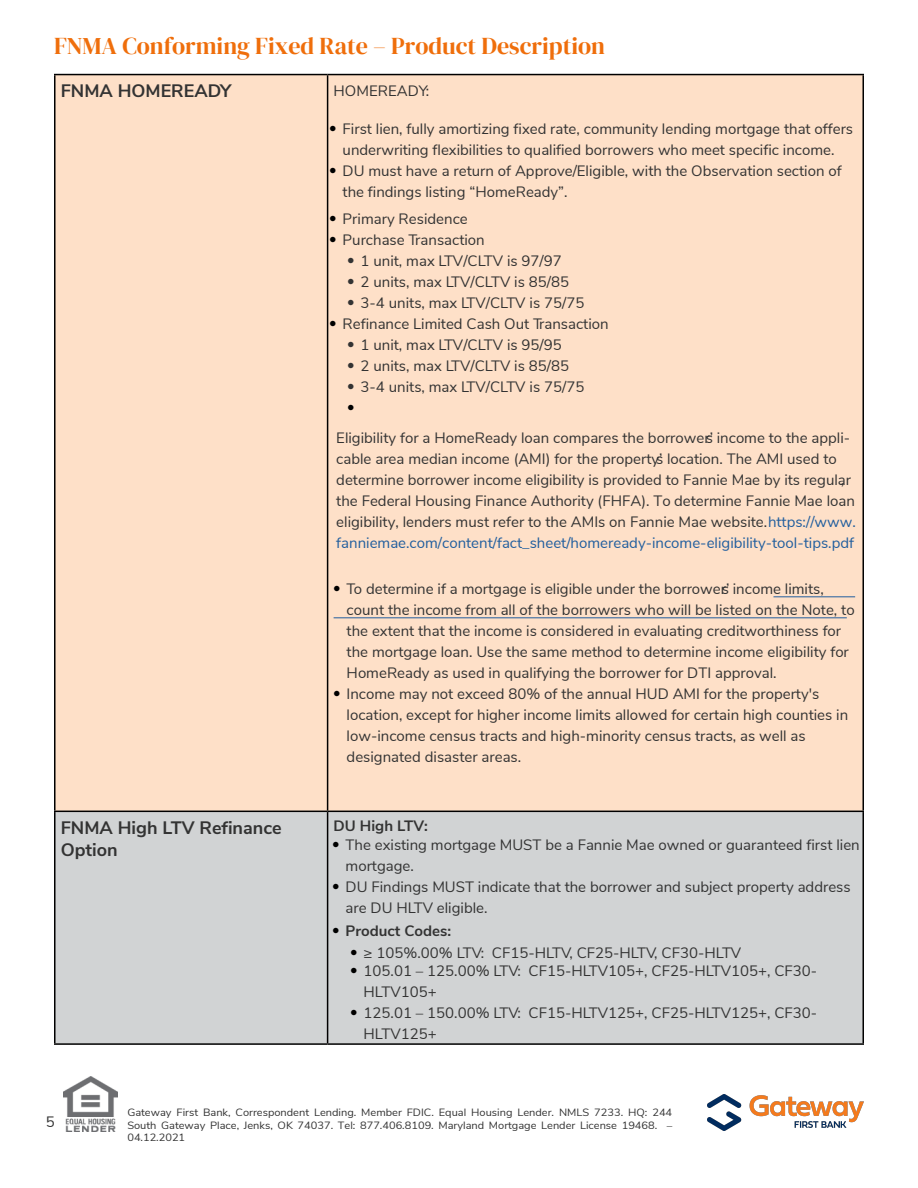
<style>
.page{position:relative;width:918px;height:1188px;background:#fff}
.page>*{position:absolute;margin:0;border:0;box-sizing:border-box;transform-origin:0 0}
.t1{font:24px "DM Serif Display";color:#ef6e0b}
.t2{font:700 18px/21.6px "Nunito Sans";color:#333}
.t3{font:15px/21px "Nunito Sans";color:#333}
.t4{font:700 15px "Nunito Sans";color:#333}
.t5{font:300 15px "Helvetica LT Pro";color:#000}
.t6{font:10.5px/12.6px "Nunito Sans";color:#333;scale:1.05 1}
.t7{font:10.5px "Nunito Sans";color:#333;scale:1.05 1}
.s1{font-family:"Helvetica LT Pro";font-weight:300;color:#000}
.s2{font-style:inherit}
.s3{font-family:"Helvetica LT Pro";font-weight:300}
.s4{color:#215e9e}
</style>
<div class="page">
<div style="left:56px;top:75px;width:806px;height:736px;background:#fee0c8"></div>
<div style="left:56px;top:812px;width:806px;height:231px;background:#d1d3d4"></div>
<hr style="left:54px;top:74px;width:274px;height:1px;background:#000">
<hr style="left:54px;top:75px;width:2px;height:736px;background:#000">
<hr style="left:328px;top:74px;width:536px;height:1px;background:#000">
<hr style="left:327px;top:75px;width:1px;height:736px;background:#000">
<hr style="left:862px;top:75px;width:2px;height:736px;background:#000">
<hr style="left:54px;top:811px;width:274px;height:1px;background:#000">
<hr style="left:54px;top:812px;width:2px;height:231px;background:#000">
<hr style="left:328px;top:811px;width:536px;height:1px;background:#000">
<hr style="left:327px;top:812px;width:1px;height:231px;background:#000">
<hr style="left:862px;top:812px;width:2px;height:231px;background:#000">
<hr style="left:54px;top:1043px;width:274px;height:2px;background:#000">
<hr style="left:328px;top:1043px;width:536px;height:2px;background:#000">
<hr style="left:773px;top:596px;width:82px;height:1px;background:#215e9e">
<hr style="left:334px;top:617px;width:513px;height:1px;background:#215e9e">
<img style="left:707px;top:1095px;width:157px;height:35px">
<img style="left:64px;top:1076px;width:54px;height:56px">
<h1 class="t1" style="left:54px;top:32px;width:553px">FNMA Conforming Fixed Rate – Product Description</h1>
<p class="t2" style="left:61px;top:79px;width:172px">FNMA HOMEREADY</p>
<p class="t3" style="left:334px;top:79px;width:97px">HOMEREADY:</p>
<p class="t3" style="left:329px;top:118px;width:526px;text-align:center"><span class="s1">•</span> First lien, fully amortizing fixed rate, community lending mortgage that offers underwriting flexibilities to qualified borrowers who meet specific income<span class="s2">.</span></p>
<p class="t3" style="left:343px;top:160px;width:501px;text-indent:-14px"><span class="s1">•</span> DU must have a return of Approve/Eligible, with the Observation section of the findings listing “HomeReady”.</p>
<p class="t3" style="left:329px;top:208px;width:140px"><span class="s1">•</span> Primary Residence</p>
<p class="t3" style="left:329px;top:229px;width:157px"><span class="s1">•</span> Purchase Transaction</p>
<p class="t3" style="left:347px;top:250px;width:216px"><span class="s3">•</span> 1 unit, max LTV/CLTV is 97/97</p>
<p class="t3" style="left:347px;top:271px;width:223px"><span class="s3">•</span> 2 units, max LTV/CLTV is 85/85</p>
<p class="t3" style="left:347px;top:292px;width:239px"><span class="s3">•</span> 3-4 units, max LTV/CLTV is 75/75</p>
<p class="t3" style="left:329px;top:313px;width:281px"><span class="s1">•</span> Refinance Limited Cash Out Transaction</p>
<p class="t3" style="left:347px;top:334px;width:216px"><span class="s3">•</span> 1 unit, max LTV/CLTV is 95/95</p>
<p class="t3" style="left:347px;top:355px;width:223px"><span class="s3">•</span> 2 units, max LTV/CLTV is 85/85</p>
<p class="t3" style="left:347px;top:376px;width:239px"><span class="s3">•</span> 3-4 units, max LTV/CLTV is 75/75</p>
<p class="t5" style="left:347px;top:399px;width:9px">•</p>
<p class="t3" style="left:336px;top:426px;width:521px">Eligibility for a HomeReady loan compares the borrower’s income to the appli&shy;cable area median income (AMI) for the property’s location. The AMI used to determine borrower income eligibility is provided to Fannie Mae by its regular, the Federal Housing Finance Authority (FHFA). To determine Fannie Mae loan eligibility, lenders must refer to the AMIs on Fannie Mae website. <span class="s4">https://www. fanniemae.com/content/fact_sheet/homeready-income-eligibility-tool-tips.pdf</span></p>
<p class="t3" style="left:347px;top:578px;width:510px;text-indent:-14px"><span class="s1">•</span> To determine if a mortgage is eligible under the borrower’s income limits, count the income from all of the borrowers who will be listed on the Note, to the extent that the income is considered in evaluating creditworthiness for the mortgage loan. Use the same method to determine income eligibility for HomeReady as used in qualifying the borrower for DTI approval.</p>
<p class="t3" style="left:347px;top:683px;width:503px;text-indent:-13px"><span class="s1">•</span> Income may not exceed 80% of the annual HUD AMI for the property's location, except for higher income limits allowed for certain high counties in low-income census tracts and high-minority census tracts, as well as designated disaster areas.</p>
<p class="t2" style="left:61px;top:816px;width:223px">FNMA High LTV Refinance<br>Option</p>
<p class="t4" style="left:334px;top:815px;width:96px">DU High LTV:</p>
<p class="t3" style="left:346px;top:834px;width:516px;text-indent:-14px"><span class="s1">•</span> The existing mortgage MUST be a Fannie Mae owned or guaranteed first lien mortgage.</p>
<p class="t3" style="left:346px;top:876px;width:507px;text-indent:-14px"><span class="s1">•</span> DU Findings MUST indicate that the borrower and subject property address are DU HLTV eligible.</p>
<p class="t4" style="left:332px;top:920px;width:121px"><span class="s1">•</span> Product Codes:</p>
<p class="t3" style="left:350px;top:942px;width:393px"><span class="s1">•</span> ≥ 105%.00% LTV: CF15-HLTV, CF25-HLTV, CF30-HLTV</p>
<p class="t3" style="left:364px;top:960px;width:455px;text-indent:-14px"><span class="s1">•</span> 105.01 – 125.00% LTV: CF15-HLTV105+, CF25-HLTV105+, CF30-<br>HLTV105+</p>
<p class="t3" style="left:364px;top:1002px;width:455px;text-indent:-14px"><span class="s1">•</span> 125.01 – 150.00% LTV: CF15-HLTV125+, CF25-HLTV125+, CF30-<br>HLTV125+</p>
<p class="t3" style="left:46px;top:1110px;width:10px">5</p>
<p class="t6" style="left:127px;top:1105px;width:520px">Gateway First Bank, Correspondent Lending. Member FDIC. Equal Housing Lender. NMLS 7233. HQ: 244<br>South Gateway Place, Jenks, OK 74037. Tel: 877.406.8109. Maryland Mortgage Lender License 19468. –</p>
<p class="t7" style="left:127px;top:1130px;width:57px">04.12.2021</p>
</div>
